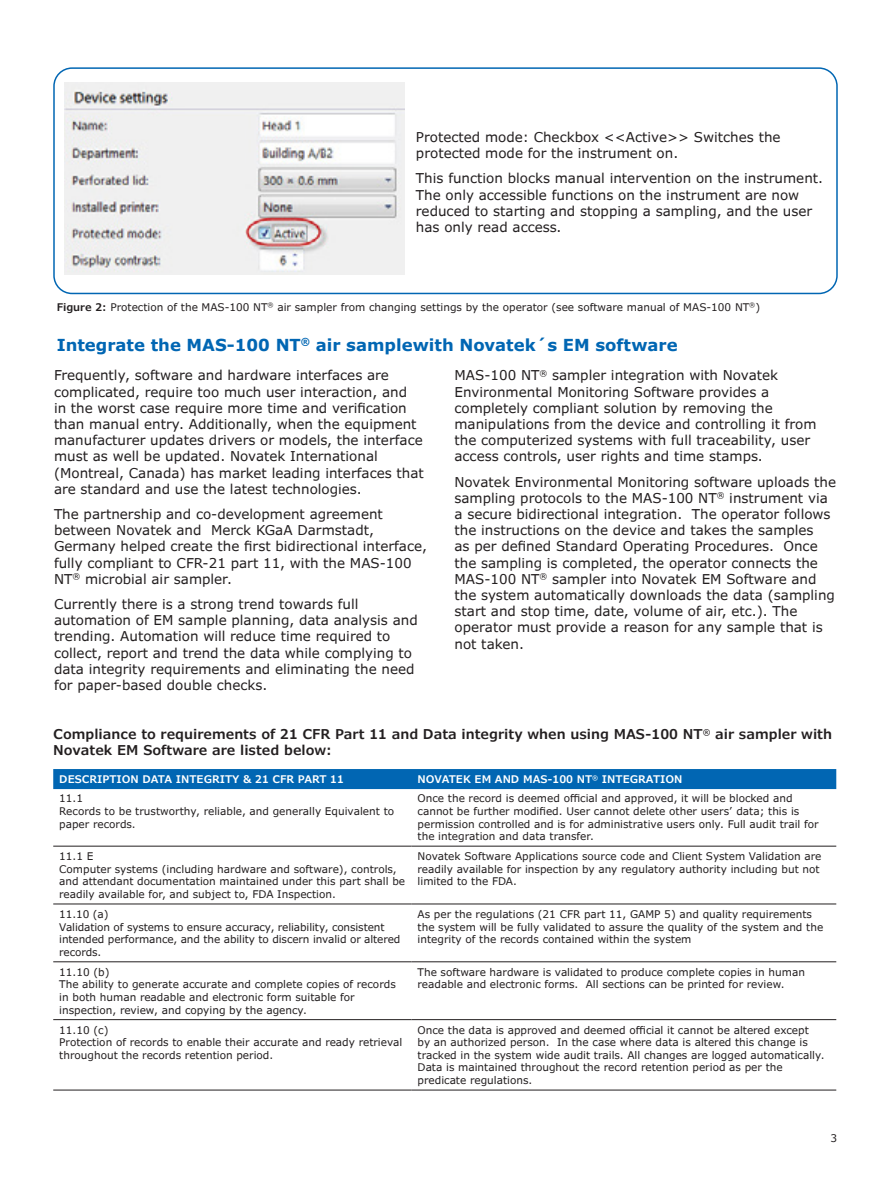
<style>
.page{position:relative;width:891px;height:1188px;background:#fff}
.page>*{position:absolute;margin:0;border:0;box-sizing:border-box;transform-origin:0 0}
.Section_Head_11_13{font:700 16.5px "Verdana Pro";color:#0166b3}
.Body_Copy_9_11{font:13.5px/16.2px "Verdana Pro";color:#231f20}
.Body_Copy_9_11-2{font:600 13.5px/16.2px "Verdana Pro";color:#231f20}
.Table_Price{font:10.5px/12.6px "Verdana Pro";color:#231f20}
.Table_Body_7_9{font:10.5px/12.6px "Verdana Pro";color:#231f20}
.Body_Copy_9_11-3{font:10.5px "Verdana Pro";color:#231f20}
.Table_Head_7_9{font:600 10.5px "Verdana Pro";color:#fff}
.s1{font-weight:600}
</style>
<div class="page">
<div style="left:53px;top:67px;width:785px;height:227px;border:2px solid #0166b3;border-radius:18px"></div>
<img style="left:65px;top:82px;width:339px;height:192px">
<div style="left:53px;top:769px;width:783px;height:20px;background:#0166b3"></div>
<hr style="left:53px;top:846px;width:359px;height:1px;background:#231f20">
<hr style="left:412px;top:846px;width:424px;height:1px;background:#231f20">
<hr style="left:53px;top:904px;width:359px;height:1px;background:#231f20">
<hr style="left:412px;top:904px;width:424px;height:1px;background:#231f20">
<hr style="left:53px;top:961px;width:359px;height:1px;background:#231f20">
<hr style="left:53px;top:1019px;width:359px;height:1px;background:#231f20">
<hr style="left:53px;top:1090px;width:359px;height:1px;background:#231f20">
<hr style="left:412px;top:961px;width:424px;height:1px;background:#231f20">
<hr style="left:412px;top:1019px;width:424px;height:1px;background:#231f20">
<hr style="left:412px;top:1090px;width:424px;height:1px;background:#231f20">
<p class="Body_Copy_9_11" style="left:416px;top:129px;width:366px">Protected mode: Checkbox &lt;&lt;Active&gt;&gt; Switches the protected mode for the instrument on.</p>
<p class="Body_Copy_9_11" style="left:416px;top:171px;width:409px">This function blocks manual intervention on the instrument.<br>The only accessible functions on the instrument are now reduced to starting and stopping a sampling, and the user has only read access.</p>
<p class="Body_Copy_9_11-3" style="left:57px;top:300px;width:705px"><span class="s1">Figure 2:</span> Protection of the MAS-100 NT<sup>®</sup> air sampler from changing settings by the operator (see software manual of MAS-100 NT<sup>®</sup>)</p>
<p class="Section_Head_11_13" style="left:57px;top:334px;width:622px">Integrate the MAS-100 NT<sup>®</sup> air samplewith Novatek´s EM software</p>
<p class="Body_Copy_9_11" style="left:54px;top:367px;width:371px">Frequently, software and hardware interfaces are complicated, require too much user interaction, and<br>in the worst case require more time and verification than manual entry. Additionally, when the equipment manufacturer updates drivers or models, the interface must as well be updated. Novatek International (Montreal, Canada) has market leading interfaces that are standard and use the latest technologies.</p>
<p class="Body_Copy_9_11" style="left:54px;top:506px;width:374px">The partnership and co-development agreement between Novatek and Merck KGaA Darmstadt, Germany helped create the first bidirectional interface, fully compliant to CFR-21 part 11, with the MAS-100<br>NT<sup>®</sup> microbial air sampler.</p>
<p class="Body_Copy_9_11" style="left:54px;top:596px;width:365px">Currently there is a strong trend towards full automation of EM sample planning, data analysis and trending. Automation will reduce time required to collect, report and trend the data while complying to data integrity requirements and eliminating the need for paper-based double checks.</p>
<p class="Body_Copy_9_11" style="left:454px;top:367px;width:364px">MAS-100 NT<sup>®</sup> sampler integration with Novatek Environmental Monitoring Software provides a completely compliant solution by removing the manipulations from the device and controlling it from the computerized systems with full traceability, user access controls, user rights and time stamps.</p>
<p class="Body_Copy_9_11" style="left:454px;top:474px;width:383px">Novatek Environmental Monitoring software uploads the sampling protocols to the MAS-100 NT<sup>®</sup> instrument via a secure bidirectional integration. The operator follows the instructions on the device and takes the samples<br>as per defined Standard Operating Procedures. Once the sampling is completed, the operator connects the MAS-100 NT<sup>®</sup> sampler into Novatek EM Software and the system automatically downloads the data (sampling start and stop time, date, volume of air, etc.). The operator must provide a reason for any sample that is not taken.</p>
<p class="Body_Copy_9_11-2" style="left:53px;top:726px;width:780px">Compliance to requirements of 21 CFR Part 11 and Data integrity when using MAS-100 NT<sup>®</sup> air sampler with<br>Novatek EM Software are listed below:</p>
<p class="Table_Head_7_9" style="left:59px;top:772px;width:286px">DESCRIPTION DATA INTEGRITY &amp; 21 CFR PART 11</p>
<p class="Table_Head_7_9" style="left:418px;top:772px;width:267px">NOVATEK EM AND MAS-100 NT<sup>®</sup> INTEGRATION</p>
<p class="Table_Body_7_9" style="left:59px;top:792px;width:336px">11.1<br>Records to be trustworthy, reliable, and generally Equivalent to paper records.</p>
<p class="Table_Price" style="left:418px;top:792px;width:403px">Once the record is deemed official and approved, it will be blocked and cannot be further modified. User cannot delete other users’ data; this is permission controlled and is for administrative users only. Full audit trail for the integration and data transfer.</p>
<p class="Table_Body_7_9" style="left:59px;top:850px;width:347px">11.1 E<br>Computer systems (including hardware and software), controls, and attendant documentation maintained under this part shall be readily available for, and subject to, FDA Inspection.</p>
<p class="Table_Price" style="left:418px;top:850px;width:405px">Novatek Software Applications source code and Client System Validation are readily available for inspection by any regulatory authority including but not limited to the FDA.</p>
<p class="Table_Body_7_9" style="left:59px;top:908px;width:343px">11.10 (a)<br>Validation of systems to ensure accuracy, reliability, consistent intended performance, and the ability to discern invalid or altered records.</p>
<p class="Table_Price" style="left:418px;top:908px;width:407px">As per the regulations (21 CFR part 11, GAMP 5) and quality requirements the system will be fully validated to assure the quality of the system and the integrity of the records contained within the system</p>
<p class="Table_Body_7_9" style="left:59px;top:966px;width:338px">11.10 (b)<br>The ability to generate accurate and complete copies of records in both human readable and electronic form suitable for inspection, review, and copying by the agency.</p>
<p class="Table_Price" style="left:418px;top:966px;width:389px">The software hardware is validated to produce complete copies in human readable and electronic forms. All sections can be printed for review.</p>
<p class="Table_Body_7_9" style="left:59px;top:1024px;width:345px">11.10 (c)<br>Protection of records to enable their accurate and ready retrieval throughout the records retention period.</p>
<p class="Table_Price" style="left:418px;top:1024px;width:408px">Once the data is approved and deemed official it cannot be altered except<br>by an authorized person. In the case where data is altered this change is tracked in the system wide audit trails. All changes are logged automatically.<br>Data is maintained throughout the record retention period as per the predicate regulations.</p>
<p class="Table_Price" style="left:831px;top:1132px;width:8px">3</p>
</div>
